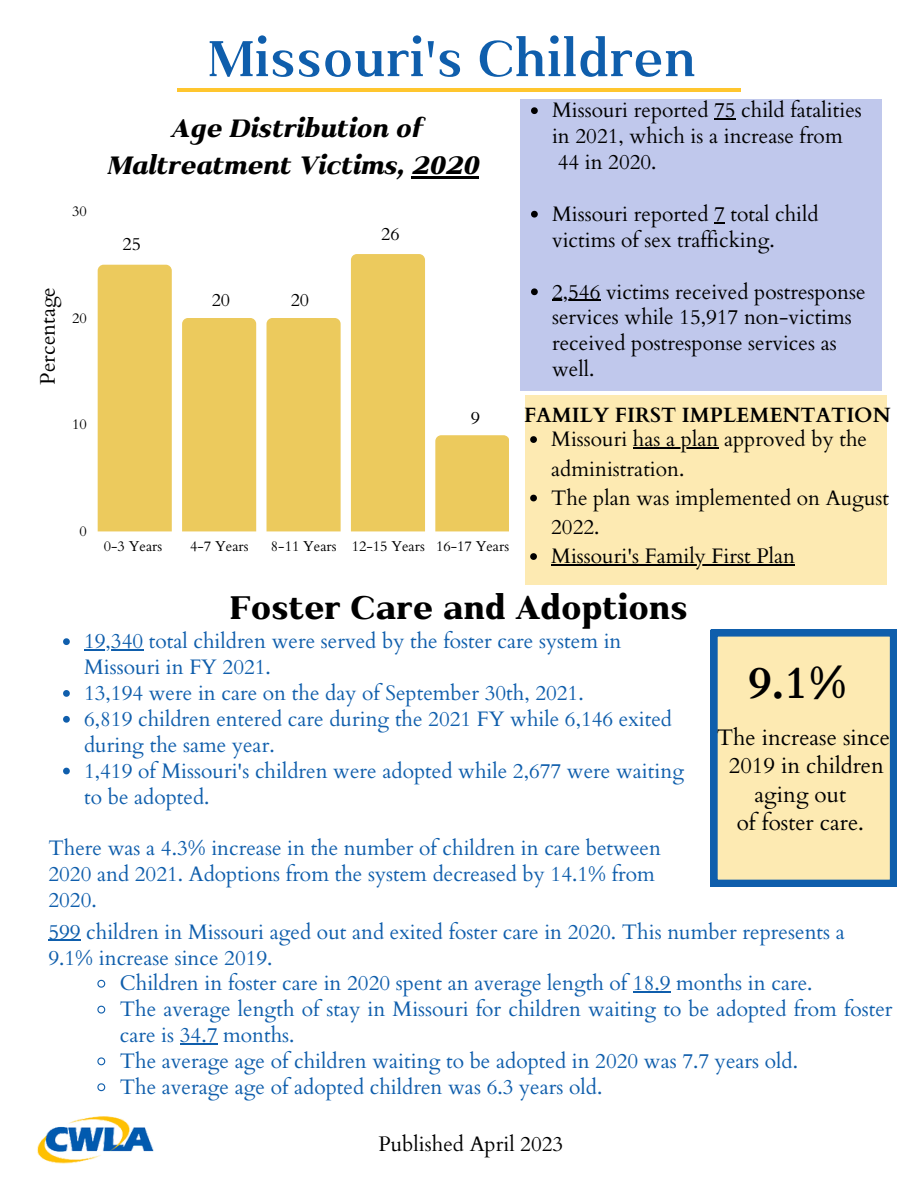
<style>
.page{position:relative;width:918px;height:1188px;background:#fff}
.page>*{position:absolute;margin:0;border:0;box-sizing:border-box;transform-origin:0 0}
.t1{font:600 60px "Kulachat Serif";color:#0f5eac}
.t2{font:700 45px "Cardo";color:#000}
.t3{font:800 39px "Kulachat Serif";color:#000}
.t4{font:italic 800 30px/37.2px "Kulachat Serif";color:#000;text-align:center}
.t5{font:22.5px/28.2px "Cardo";color:#000;text-align:center}
.t6{font:21px/25.8px "Cardo";color:#0f5eac}
.t7{font:21px/25.8px "Cardo";color:#000}
.t8{font:700 20.7px "Cardo";color:#000}
.t9{font:18px "Cardo";color:#000}
.t10{font:14.4px "Cardo";color:#000}
</style>
<div class="page">
<div style="left:98px;top:265px;width:74px;height:266px;background:#ecca5d"></div>
<div style="left:182px;top:318px;width:74px;height:213px;background:#ecca5d"></div>
<div style="left:267px;top:318px;width:74px;height:213px;background:#ecca5d"></div>
<div style="left:351px;top:254px;width:74px;height:277px;background:#ecca5d"></div>
<div style="left:435px;top:435px;width:74px;height:96px;background:#ecca5d"></div>
<div style="left:521px;top:99px;width:361px;height:291px;background:#c0c8ec"></div>
<hr style="left:177px;top:88px;width:564px;height:3px;background:#ffc62e">
<svg style="left:711px;top:630px;width:186px;height:256px;background:#e0d9b1"></svg>
<svg style="left:63px;top:638px;width:7px;height:7px"></svg>
<hr style="left:84px;top:650px;width:59px;height:1px;background:#0f5eac">
<svg style="left:63px;top:690px;width:7px;height:7px"></svg>
<svg style="left:63px;top:716px;width:7px;height:7px"></svg>
<svg style="left:63px;top:768px;width:7px;height:6px"></svg>
<hr style="left:411px;top:176px;width:67px;height:3px;background:#000">
<svg style="left:531px;top:107px;width:7px;height:7px"></svg>
<svg style="left:714px;top:119px;width:22px;height:1px"></svg>
<svg style="left:531px;top:211px;width:7px;height:7px"></svg>
<svg style="left:531px;top:288px;width:7px;height:7px"></svg>
<hr style="left:552px;top:300px;width:48px;height:1px;background:#000">
<svg style="left:97px;top:979px;width:9px;height:9px"></svg>
<hr style="left:633px;top:992px;width:38px;height:1px;background:#0f5eac">
<svg style="left:97px;top:1005px;width:9px;height:9px"></svg>
<hr style="left:180px;top:1043px;width:37px;height:1px;background:#0f5eac">
<svg style="left:97px;top:1057px;width:9px;height:9px"></svg>
<svg style="left:97px;top:1083px;width:9px;height:9px"></svg>
<hr style="left:48px;top:940px;width:33px;height:1px;background:#0f5eac">
<img style="left:37px;top:1116px;width:117px;height:48px">
<div style="left:525px;top:395px;width:362px;height:189px;background:#fdeab2"></div>
<svg style="left:530px;top:436px;width:7px;height:7px"></svg>
<hr style="left:633px;top:447px;width:85px;height:2px;background:#000">
<svg style="left:530px;top:495px;width:7px;height:6px"></svg>
<svg style="left:530px;top:553px;width:7px;height:7px"></svg>
<hr style="left:551px;top:564px;width:94px;height:2px;background:#000">
<hr style="left:645px;top:564px;width:150px;height:2px;background:#000">
<p class="t10" style="left:72px;top:202px;width:16px">30</p>
<p class="t7" style="left:35px;top:385px;width:99px;rotate:-90deg">Percentage</p>
<p class="t10" style="left:72px;top:308px;width:16px">20</p>
<p class="t10" style="left:72px;top:415px;width:16px">10</p>
<p class="t10" style="left:79px;top:522px;width:9px">0</p>
<h1 class="t1" style="left:208px;top:20px;width:490px">Missouri's Children</h1>
<h3 class="t4" style="left:107px;top:108px;width:373px">Age Distribution of<br>Maltreatment Victims, 2020</h3>
<p class="t9" style="left:123px;top:232px;width:20px">25</p>
<p class="t9" style="left:212px;top:289px;width:20px">20</p>
<p class="t9" style="left:291px;top:289px;width:20px">20</p>
<p class="t9" style="left:381px;top:222px;width:20px">26</p>
<p class="t9" style="left:471px;top:407px;width:11px">9</p>
<p class="t10" style="left:104px;top:537px;width:60px">0-3 Years</p>
<p class="t10" style="left:190px;top:537px;width:60px">4-7 Years</p>
<p class="t10" style="left:271px;top:537px;width:240px">8-11 Years 12-15 Years 16-17 Years</p>
<p class="t7" style="left:552px;top:98px;width:311px">Missouri reported 75 child fatalities in 2021, which is a increase from<br>44 in 2020.</p>
<p class="t7" style="left:552px;top:201px;width:268px">Missouri reported 7 total child victims of sex trafficking.</p>
<p class="t7" style="left:552px;top:279px;width:315px">2,546 victims received postresponse services while 15,917 non-victims received postresponse services as well.</p>
<p class="t8" style="left:524px;top:402px;width:368px">FAMILY FIRST IMPLEMENTATION</p>
<p class="t7" style="left:551px;top:425px;width:339px;line-height:29.2px">Missouri has a plan approved by the administration.<br>The plan was implemented on August<br>2022.<br>Missouri's Family First Plan</p>
<h3 class="t3" style="left:230px;top:583px;width:459px">Foster Care and Adoptions</h3>
<p class="t6" style="left:84px;top:629px;width:601px">19,340 total children were served by the foster care system in Missouri in FY 2021.<br>13,194 were in care on the day of September 30th, 2021.<br>6,819 children entered care during the 2021 FY while 6,146 exited during the same year.<br>1,419 of Missouri's children were adopted while 2,677 were waiting to be adopted.</p>
<p class="t6" style="left:48px;top:836px;width:614px">There was a 4.3% increase in the number of children in care between<br>2020 and 2021. Adoptions from the system decreased by 14.1% from<br>2020.</p>
<h2 class="t2" style="left:749px;top:653px;width:100px">9.1%</h2>
<p class="t5" style="left:717px;top:724px;width:175px">The increase since<br>2019 in children aging out<br>of foster care.</p>
<p class="t6" style="left:48px;top:919px;width:798px">599 children in Missouri aged out and exited foster care in 2020. This number represents a<br>9.1% increase since 2019.</p>
<p class="t6" style="left:120px;top:971px;width:774px">Children in foster care in 2020 spent an average length of 18.9 months in care.<br>The average length of stay in Missouri for children waiting to be adopted from foster care is 34.7 months.<br>The average age of children waiting to be adopted in 2020 was 7.7 years old.<br>The average age of adopted children was 6.3 years old.</p>
<p class="t7" style="left:378px;top:1132px;width:186px">Published April 2023</p>
</div>
